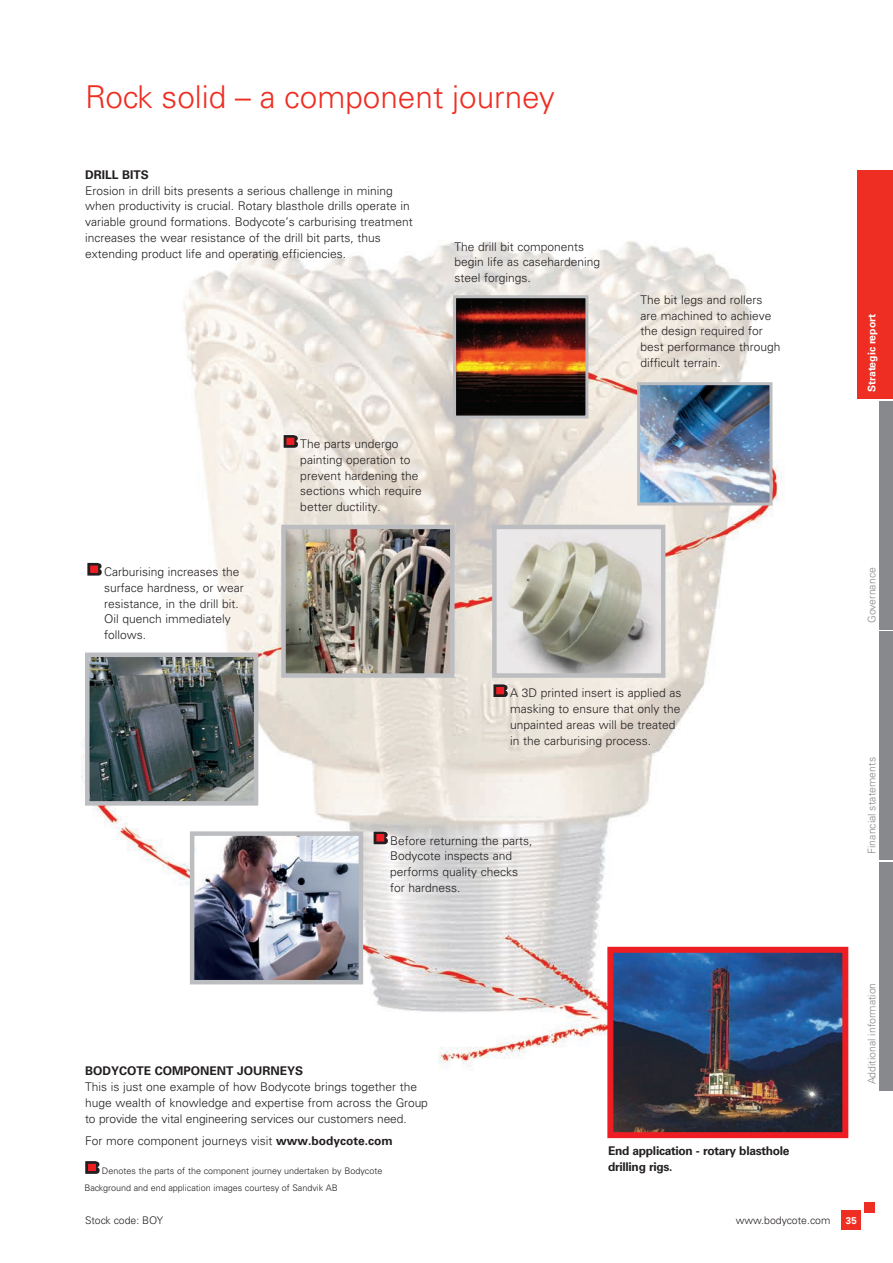
<style>
.page{position:relative;width:893px;height:1263px;background:#fff}
.page>*{position:absolute;margin:0;border:0;box-sizing:border-box;transform-origin:0 0}
.headingLevelOne{font:300 31.5px "Univers LT Std";color:#ee2e22}
.JW_Body_Copy{font:300 12px/15.8px "Univers LT Std";color:#231f20}
.JW_Body_Copy-2{font:700 12px/15.8px "Univers LT Std";letter-spacing:-.025em;color:#231f20}
.JW_Body_Copy_Header{font:700 12px "Univers LT Std";color:#231f20}
.t1{font:300 10.5px "Univers LT Std";color:#87898c}
.t2{font:300 10.5px "Univers LT Std";color:#231f20}
.t3{font:700 10.5px "Univers LT Std";color:#fff}
.t4{font:700 9.75px "Univers LT Std";color:#fff}
.JW_Ref{font:300 9px "Univers LT Std";color:#231f20}
.s1{font-weight:700}
</style>
<div class="page">
<img style="left:81px;top:241px;width:812px;height:989px">
<svg style="left:85px;top:1161px;width:15px;height:13px"></svg>
<div style="left:88px;top:1164px;width:8px;height:7px;border:1px solid #ee1d23"></div>
<img style="left:457px;top:299px;width:127px;height:116px">
<div style="left:453px;top:295px;width:135px;height:124px;border:3px solid #bcbdc0"></div>
<img style="left:641px;top:386px;width:127px;height:115px">
<div style="left:637px;top:382px;width:135px;height:123px;border:3px solid #bcbdc0"></div>
<svg style="left:493px;top:684px;width:15px;height:13px"></svg>
<div style="left:497px;top:687px;width:7px;height:7px;background:#ee1d23"></div>
<div style="left:496px;top:687px;width:8px;height:7px;border:1px solid #ee1d23"></div>
<svg style="left:87px;top:563px;width:15px;height:13px"></svg>
<div style="left:91px;top:566px;width:7px;height:6px;background:#ee1d23"></div>
<div style="left:90px;top:566px;width:8px;height:7px;border:1px solid #ee1d23"></div>
<svg style="left:283px;top:435px;width:15px;height:13px"></svg>
<div style="left:287px;top:438px;width:7px;height:6px;background:#ee1d23"></div>
<div style="left:287px;top:438px;width:7px;height:7px;border:1px solid #ee1d23"></div>
<svg style="left:373px;top:831px;width:15px;height:13px"></svg>
<div style="left:377px;top:835px;width:7px;height:6px;background:#ee1d23"></div>
<div style="left:377px;top:834px;width:7px;height:7px;border:1px solid #ee1d23"></div>
<img style="left:90px;top:657px;width:163px;height:144px">
<div style="left:85px;top:652px;width:173px;height:154px;border:4px solid #bcbdc0"></div>
<img style="left:286px;top:530px;width:164px;height:143px">
<div style="left:281px;top:525px;width:174px;height:153px;border:4px solid #bcbdc0"></div>
<img style="left:195px;top:836px;width:163px;height:143px">
<div style="left:190px;top:831px;width:173px;height:153px;border:4px solid #bcbdc0"></div>
<img style="left:497px;top:530px;width:163px;height:143px">
<div style="left:492px;top:525px;width:173px;height:153px;border:4px solid #bcbdc0"></div>
<img style="left:614px;top:954px;width:227px;height:177px">
<div style="left:607px;top:947px;width:241px;height:191px;border:6px solid #ee1d23"></div>
<div style="left:857px;top:170px;width:36px;height:229px;background:#ee2e22"></div>
<div style="left:879px;top:401px;width:14px;height:228px;background:#87898c"></div>
<div style="left:879px;top:631px;width:14px;height:229px;background:#87898c"></div>
<div style="left:879px;top:862px;width:14px;height:229px;background:#87898c"></div>
<div style="left:842px;top:1211px;width:19px;height:19px;background:#ee2e22"></div>
<div style="left:864px;top:1202px;width:11px;height:11px;background:#ee2e22"></div>
<p class="headingLevelOne" style="left:85px;top:78px;width:471px">Rock solid – a component journey</p>
<p class="JW_Body_Copy_Header" style="left:85px;top:168px;width:65px">DRILL BITS</p>
<p class="JW_Body_Copy" style="left:85px;top:182px;width:329px">Erosion in drill bits presents a serious challenge in mining when productivity is crucial. Rotary blasthole drills operate in variable ground formations. Bodycote’s carburising treatment increases the wear resistance of the drill bit parts, thus extending product life and operating efficiencies.</p>
<p class="JW_Body_Copy" style="left:104px;top:564px;width:141px">Carburising increases the surface hardness, or wear resistance, in the drill bit.<br>Oil quench immediately follows.</p>
<p class="JW_Body_Copy" style="left:300px;top:436px;width:123px">The parts undergo painting operation to prevent hardening the sections which require better ductility.</p>
<p class="JW_Body_Copy" style="left:455px;top:238px;width:147px">The drill bit components begin life as casehardening steel forgings.</p>
<p class="JW_Body_Copy" style="left:640px;top:292px;width:142px">The bit legs and rollers are machined to achieve the design required for best performance through difficult terrain.</p>
<p class="JW_Body_Copy" style="left:510px;top:685px;width:173px">A 3D printed insert is applied as masking to ensure that only the unpainted areas will be treated in the carburising process.</p>
<p class="JW_Body_Copy" style="left:390px;top:832px;width:144px">Before returning the parts,<br>Bodycote inspects and performs quality checks for hardness.</p>
<p class="t3" style="left:866px;top:392px;width:80px;rotate:-90deg">Strategic report</p>
<p class="t1" style="left:865px;top:623px;width:57px;rotate:-90deg">Governance</p>
<p class="t1" style="left:865px;top:854px;width:98px;rotate:-90deg">Financial statements</p>
<p class="JW_Body_Copy_Header" style="left:85px;top:1064px;width:220px">BODYCOTE COMPONENT JOURNEYS</p>
<p class="JW_Body_Copy" style="left:85px;top:1079px;width:344px">This is just one example of how Bodycote brings together the huge wealth of knowledge and expertise from across the Group to provide the vital engineering services our customers need.</p>
<p class="JW_Body_Copy" style="left:85px;top:1133px;width:309px">For more component journeys visit <span class="s1">www.bodycote.com</span></p>
<p class="JW_Ref" style="left:102px;top:1165px;width:282px">Denotes the parts of the component journey undertaken by Bodycote</p>
<p class="JW_Ref" style="left:85px;top:1182px;width:255px">Background and end application images courtesy of Sandvik AB</p>
<p class="JW_Body_Copy-2" style="left:608px;top:1143px;width:183px">End application - rotary blasthole drilling rigs.</p>
<p class="t2" style="left:85px;top:1214px;width:80px">Stock code: BOY</p>
<p class="t2" style="left:736px;top:1214px;width:96px">www.bodycote.com</p>
<p class="t4" style="left:846px;top:1214px;width:12px">35</p>
<p class="t1" style="left:865px;top:1084px;width:103px;rotate:-90deg">Additional information</p>
</div>
